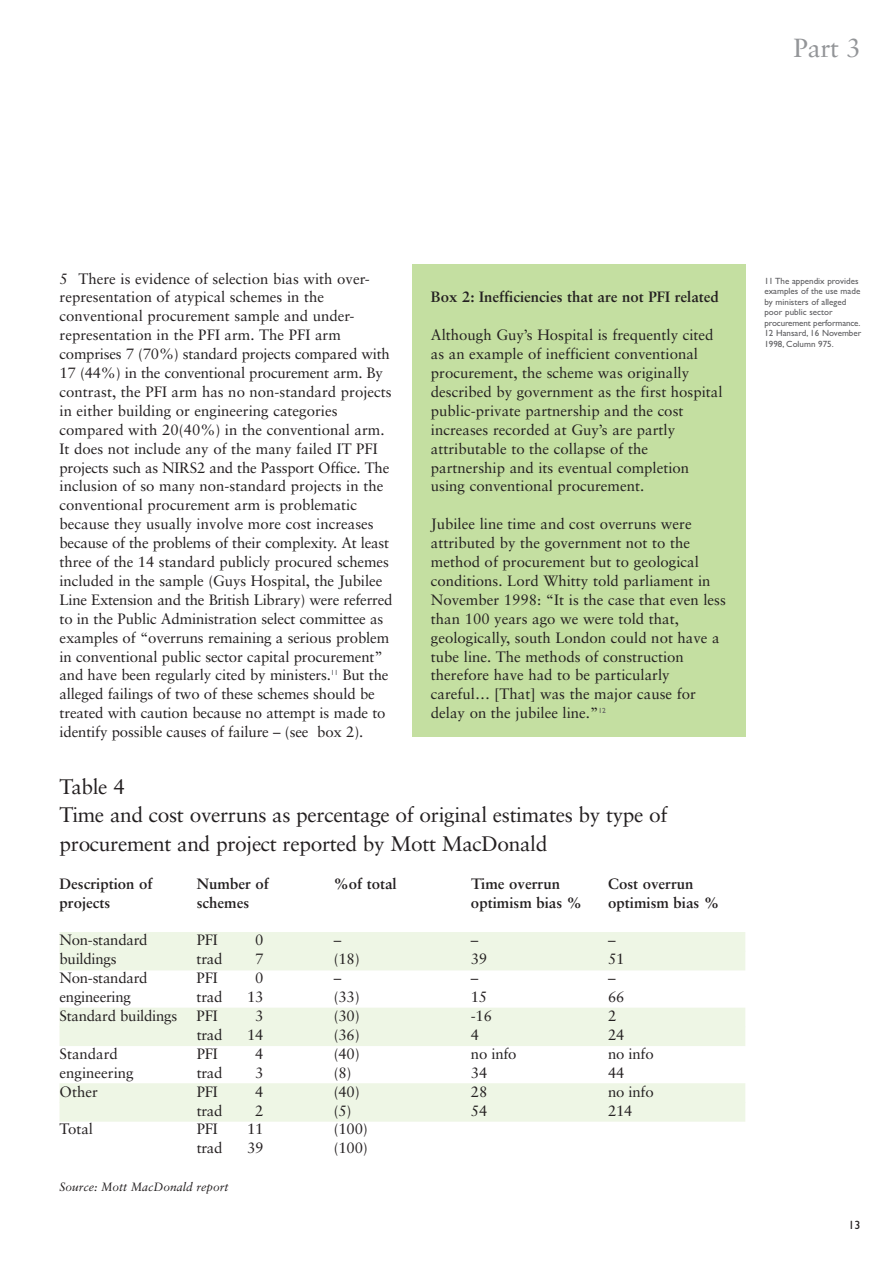
<style>
.page{position:relative;width:893px;height:1263px;background:#fff}
.page>*{position:absolute;margin:0;border:0;box-sizing:border-box;transform-origin:0 0}
.t1{font:26.25px "Sabon";color:#939598}
.t2{font:21px/28.5px "Sabon";letter-spacing:-.015em;color:#231f20}
.t3{font:15px/18.9px "Sabon";color:#231f20}
.t4{font:700 15px "Sabon";color:#231f20}
.t5{font:italic 12px "Sabon";color:#231f20}
.t6{font:12px "Gill Sans";color:#231f20}
.t7{font:9px/10.5px "Gill Sans";color:#5c5c5f}
</style>
<div class="page">
<div style="left:412px;top:265px;width:333px;height:472px;background:#c4dfa1"></div>
<div style="left:60px;top:932px;width:685px;height:19px;background:#eef6e5"></div>
<div style="left:60px;top:951px;width:685px;height:19px;background:#eef6e5"></div>
<div style="left:60px;top:1008px;width:685px;height:19px;background:#eef6e5"></div>
<div style="left:60px;top:1026px;width:685px;height:20px;background:#eef6e5"></div>
<div style="left:60px;top:1083px;width:685px;height:20px;background:#eef6e5"></div>
<div style="left:60px;top:1102px;width:685px;height:20px;background:#eef6e5"></div>
<h1 class="t1" style="left:793px;top:37px;width:69px">Part 3</h1>
<p class="t3" style="left:60px;top:270px;width:335px">5 There is evidence of selection bias with over&shy;representation of atypical schemes in the conventional procurement sample and under&shy;representation in the PFI arm. The PFI arm comprises 7 (70%) standard projects compared with 17 (44%) in the conventional procurement arm. By contrast, the PFI arm has no non-standard projects in either building or engineering categories compared with 20(40%) in the conventional arm.<br>It does not include any of the many failed IT PFI projects such as NIRS2 and the Passport Office. The inclusion of so many non-standard projects in the conventional procurement arm is problematic because they usually involve more cost increases because of the problems of their complexity. At least three of the 14 standard publicly procured schemes included in the sample (Guys Hospital, the Jubilee Line Extension and the British Library) were referred to in the Public Administration select committee as examples of “overruns remaining a serious problem in conventional public sector capital procurement” and have been regularly cited by ministers.<sup>11</sup> But the alleged failings of two of these schemes should be treated with caution because no attempt is made to identify possible causes of failure – (see box 2).</p>
<p class="t4" style="left:431px;top:291px;width:289px">Box 2: Inefficiencies that are not PFI related</p>
<p class="t3" style="left:431px;top:327px;width:293px">Although Guy’s Hospital is frequently cited as an example of inefficient conventional procurement, the scheme was originally described by government as the first hospital public-private partnership and the cost increases recorded at Guy’s are partly attributable to the collapse of the partnership and its eventual completion using conventional procurement.</p>
<p class="t3" style="left:431px;top:516px;width:297px">Jubilee line time and cost overruns were attributed by the government not to the method of procurement but to geological conditions. Lord Whitty told parliament in November 1998: “It is the case that even less than 100 years ago we were told that, geologically, south London could not have a tube line. The methods of construction therefore have had to be particularly careful… [That] was the major cause for delay on the jubilee line.”<sup>12</sup></p>
<h2 class="t2" style="left:60px;top:774px;width:609px">Table 4<br>Time and cost overruns as percentage of original estimates by type of procurement and project reported by Mott MacDonald</h2>
<p class="t4" style="left:60px;top:877px;width:94px">Description of</p>
<p class="t4" style="left:197px;top:877px;width:74px">Number of</p>
<p class="t4" style="left:334px;top:877px;width:64px">%of total</p>
<p class="t4" style="left:471px;top:877px;width:91px">Time overrun</p>
<p class="t4" style="left:608px;top:877px;width:87px">Cost overrun</p>
<p class="t4" style="left:60px;top:896px;width:52px">projects</p>
<p class="t4" style="left:197px;top:896px;width:54px">schemes</p>
<p class="t4" style="left:471px;top:896px;width:112px">optimism bias %</p>
<p class="t4" style="left:608px;top:896px;width:112px">optimism bias %</p>
<p class="t3" style="left:60px;top:932px;width:90px">Non-standard</p>
<p class="t3" style="left:197px;top:932px;width:23px">PFI</p>
<p class="t3" style="left:255px;top:932px;width:10px">0</p>
<p class="t3" style="left:334px;top:932px;width:9px">–</p>
<p class="t3" style="left:471px;top:932px;width:9px">–</p>
<p class="t3" style="left:608px;top:932px;width:9px">–</p>
<p class="t3" style="left:60px;top:951px;width:59px">buildings</p>
<p class="t3" style="left:197px;top:951px;width:27px">trad</p>
<p class="t3" style="left:255px;top:951px;width:10px">7</p>
<p class="t3" style="left:334px;top:951px;width:27px">(18)</p>
<p class="t3" style="left:471px;top:951px;width:18px">39</p>
<p class="t3" style="left:608px;top:951px;width:18px">51</p>
<p class="t3" style="left:60px;top:970px;width:90px">Non-standard</p>
<p class="t3" style="left:197px;top:970px;width:23px">PFI</p>
<p class="t3" style="left:255px;top:970px;width:10px">0</p>
<p class="t3" style="left:334px;top:970px;width:9px">–</p>
<p class="t3" style="left:471px;top:970px;width:9px">–</p>
<p class="t3" style="left:608px;top:970px;width:9px">–</p>
<p class="t3" style="left:60px;top:989px;width:73px">engineering</p>
<p class="t3" style="left:197px;top:989px;width:27px">trad</p>
<p class="t3" style="left:247px;top:989px;width:18px">13</p>
<p class="t3" style="left:334px;top:989px;width:27px">(33)</p>
<p class="t3" style="left:471px;top:989px;width:18px">15</p>
<p class="t3" style="left:608px;top:989px;width:18px">66</p>
<p class="t3" style="left:60px;top:1007px;width:119px">Standard buildings</p>
<p class="t3" style="left:197px;top:1007px;width:23px">PFI</p>
<p class="t3" style="left:255px;top:1007px;width:10px">3</p>
<p class="t3" style="left:334px;top:1007px;width:27px">(30)</p>
<p class="t3" style="left:471px;top:1007px;width:23px">-16</p>
<p class="t3" style="left:608px;top:1007px;width:10px">2</p>
<p class="t3" style="left:197px;top:1026px;width:27px">trad</p>
<p class="t3" style="left:247px;top:1026px;width:18px">14</p>
<p class="t3" style="left:334px;top:1026px;width:27px">(36)</p>
<p class="t3" style="left:471px;top:1026px;width:10px">4</p>
<p class="t3" style="left:608px;top:1026px;width:18px">24</p>
<p class="t3" style="left:60px;top:1045px;width:60px">Standard</p>
<p class="t3" style="left:197px;top:1045px;width:23px">PFI</p>
<p class="t3" style="left:255px;top:1045px;width:10px">4</p>
<p class="t3" style="left:334px;top:1045px;width:27px">(40)</p>
<p class="t3" style="left:471px;top:1045px;width:47px">no info</p>
<p class="t3" style="left:608px;top:1045px;width:47px">no info</p>
<p class="t3" style="left:60px;top:1064px;width:76px">engineering</p>
<p class="t3" style="left:197px;top:1064px;width:27px">trad</p>
<p class="t3" style="left:255px;top:1064px;width:10px">3</p>
<p class="t3" style="left:334px;top:1064px;width:19px">(8)</p>
<p class="t3" style="left:471px;top:1064px;width:18px">34</p>
<p class="t3" style="left:608px;top:1064px;width:18px">44</p>
<p class="t3" style="left:60px;top:1083px;width:40px">Other</p>
<p class="t3" style="left:197px;top:1083px;width:23px">PFI</p>
<p class="t3" style="left:255px;top:1083px;width:10px">4</p>
<p class="t3" style="left:334px;top:1083px;width:27px">(40)</p>
<p class="t3" style="left:471px;top:1083px;width:18px">28</p>
<p class="t3" style="left:608px;top:1083px;width:47px">no info</p>
<p class="t3" style="left:197px;top:1102px;width:27px">trad</p>
<p class="t3" style="left:255px;top:1102px;width:10px">2</p>
<p class="t3" style="left:334px;top:1102px;width:19px">(5)</p>
<p class="t3" style="left:471px;top:1102px;width:18px">54</p>
<p class="t3" style="left:608px;top:1102px;width:26px">214</p>
<p class="t3" style="left:60px;top:1121px;width:35px">Total</p>
<p class="t3" style="left:197px;top:1121px;width:23px">PFI</p>
<p class="t3" style="left:247px;top:1121px;width:18px">11</p>
<p class="t3" style="left:334px;top:1121px;width:35px">(100)</p>
<p class="t3" style="left:197px;top:1140px;width:27px">trad</p>
<p class="t3" style="left:247px;top:1140px;width:18px">39</p>
<p class="t3" style="left:334px;top:1140px;width:35px">(100)</p>
<p class="t5" style="left:60px;top:1182px;width:171px">Source: Mott MacDonald report</p>
<p class="t7" style="left:764px;top:275px;width:98px">11 The appendix provides examples of the use made by ministers of alleged poor public sector procurement performance.<br>12 Hansard, 16 November<br>1998, Column 975.</p>
<p class="t6" style="left:849px;top:1217px;width:13px">13</p>
</div>
